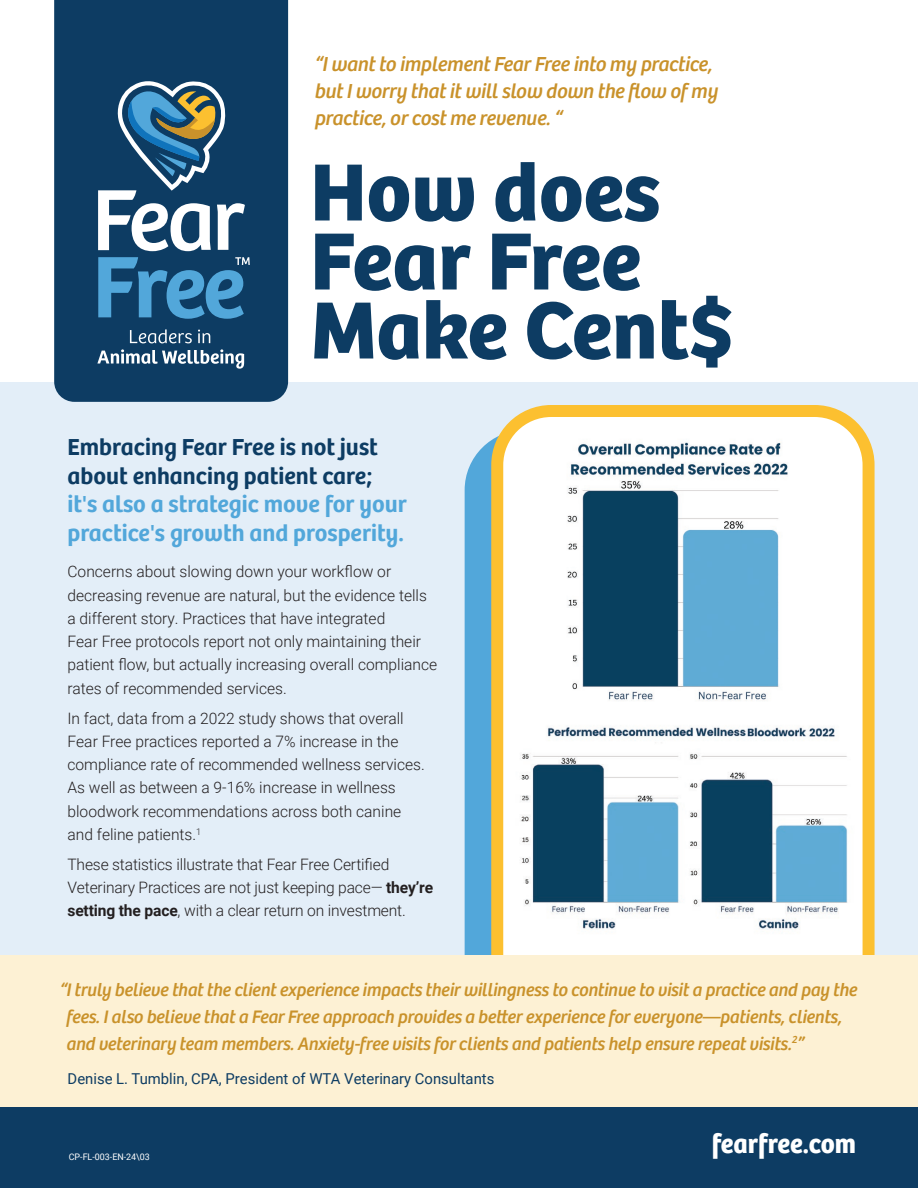
<style>
.page{position:relative;width:918px;height:1188px;background:#fff}
.page>*{position:absolute;margin:0;border:0;box-sizing:border-box;transform-origin:0 0}
.Promo_-_H1{font:700 84px/69px "Bree";color:#0d3c63}
.t1{font:600 27.45px "Bree";color:#fff;scale:.96 1}
.Body_-_Intro_Text{font:600 24px/28.5px "Bree";color:#52a7da}
.Testimonial_-_Body{font:italic 21px/27px "Bree";letter-spacing:-.015em;color:#c9922b;scale:.96 1}
.Testimonial_-_Body-2{font:italic 18.75px/27px "Bree";letter-spacing:-.015em;color:#c9922b;scale:.96 1}
.Body_-_10_5_15_5{font:300 15.75px/23.2px "Roboto";color:#231f20}
.Body_-_10_14{font:15px "Roboto";color:#0d3c63}
.Body_-_10_5_15_5-2{font:9px "Roboto";color:#fff}
.s1{color:#0d3c63}
.s2{font-weight:700}
</style>
<div class="page">
<div style="left:0;top:382px;width:918px;height:577px;background:#e3eef8"></div>
<div style="left:465px;top:440px;width:26px;height:515px;background:#52a7da"></div>
<svg style="left:491px;top:405px;width:384px;height:550px;background:#fbe8b8"></svg>
<div style="left:0;top:955px;width:918px;height:165px;background:#fdf1d4"></div>
<img style="left:510px;top:711px;width:349px;height:229px">
<img style="left:528px;top:434px;width:292px;height:278px">
<div style="left:0;top:1107px;width:918px;height:81px;background:#0d3c63"></div>
<div style="left:54px;top:0;width:234px;height:402px;background:#0d3c63"></div>
<svg style="left:130px;top:329px;width:62px;height:14px"></svg>
<svg style="left:198px;top:330px;width:12px;height:13px"></svg>
<svg style="left:97px;top:349px;width:147px;height:20px"></svg>
<svg style="left:98px;top:257px;width:152px;height:62px;background:#2e6e9b"></svg>
<svg style="left:98px;top:79px;width:147px;height:172px"></svg>
<p class="Testimonial_-_Body" style="left:315px;top:49px;width:422px">“I want to implement Fear Free into my practice, but I worry that it will slow down the flow of my practice, or cost me revenue. “</p>
<p class="Promo_-_H1" style="left:310px;top:151px;width:425px">How does<br>Fear Free<br>Make Cent$</p>
<p class="Body_-_Intro_Text" style="left:68px;top:431px;width:341px"><span class="s1">Embracing Fear Free is not just about enhancing patient care; </span>it's also a strategic move for your practice's growth and prosperity.</p>
<p class="Body_-_10_5_15_5" style="left:68px;top:560px;width:371px">Concerns about slowing down your workflow or decreasing revenue are natural, but the evidence tells a different story. Practices that have integrated<br>Fear Free protocols report not only maintaining their patient flow, but actually increasing overall compliance rates of recommended services.</p>
<p class="Body_-_10_5_15_5" style="left:68px;top:706px;width:359px">In fact, data from a 2022 study shows that overall Fear Free practices reported a 7% increase in the compliance rate of recommended wellness services.<br>As well as between a 9-16% increase in wellness bloodwork recommendations across both canine and feline patients.<sup>1</sup></p>
<p class="Body_-_10_5_15_5" style="left:68px;top:852px;width:367px">These statistics illustrate that Fear Free Certified<br>Veterinary Practices are not just keeping pace— <span class="s2">they’re setting the pace</span>, with a clear return on investment.</p>
<p class="Testimonial_-_Body-2" style="left:67px;top:975px;width:825px;text-indent:-7px">“I truly believe that the client experience impacts their willingness to continue to visit a practice and pay the fees. I also believe that a Fear Free approach provides a better experience for everyone—patients, clients, and veterinary team members. Anxiety-free visits for clients and patients help ensure repeat visits.<sup>2</sup>”</p>
<p class="Body_-_10_14" style="left:68px;top:1068px;width:428px">Denise L. Tumblin, CPA, President of WTA Veterinary Consultants</p>
<p class="Body_-_10_5_15_5-2" style="left:69px;top:1150px;width:83px">CP-FL-003-EN-24\03</p>
<h2 class="t1" style="left:712px;top:1120px;width:150px">fearfree.com</h2>
</div>
